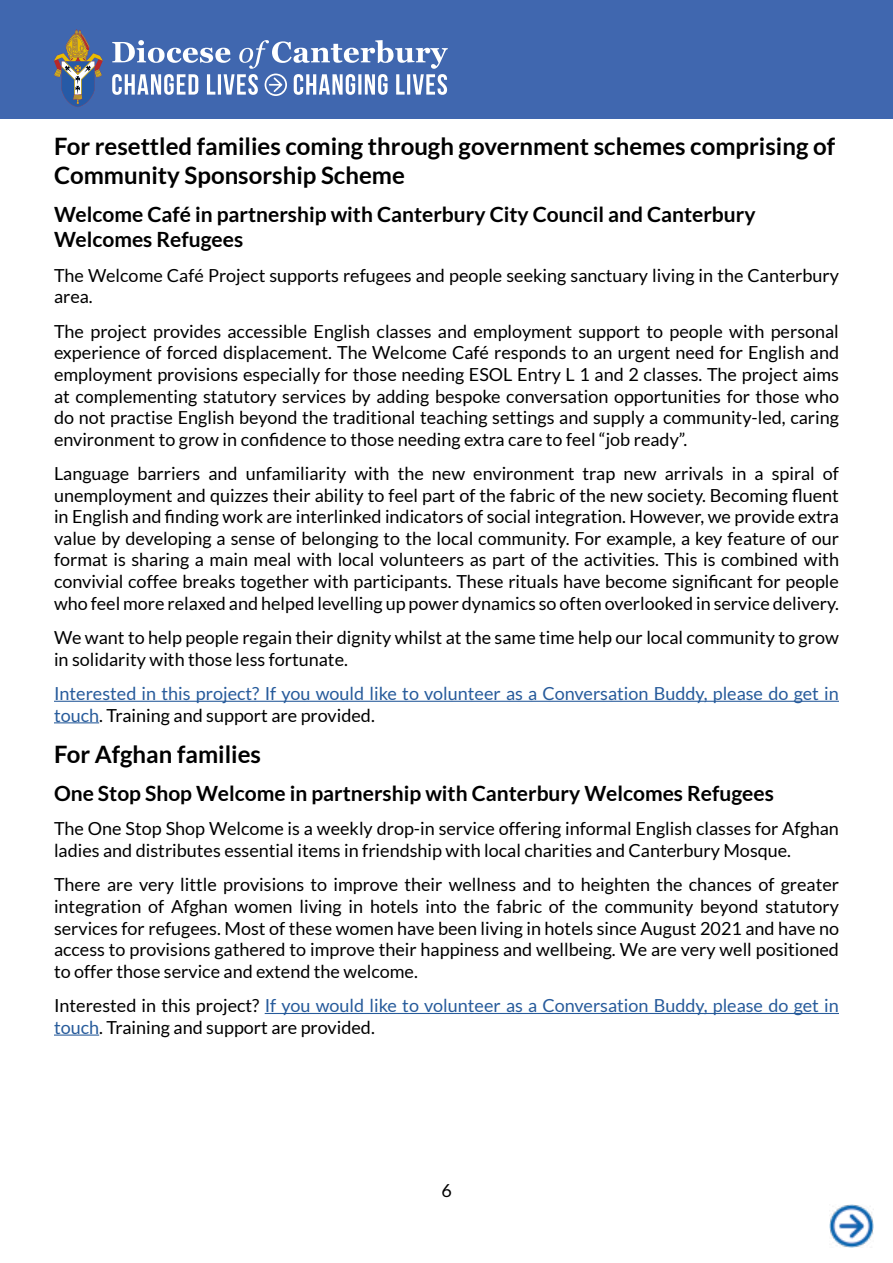
<style>
.page{position:relative;width:893px;height:1263px;background:#fff}
.page>*{position:absolute;margin:0;border:0;box-sizing:border-box;transform-origin:0 0}
.t1{font:700 24px/28.8px "Lato";color:#000}
.t2{font:700 21px/25.2px "Lato";color:#000}
.t3{font:18px/21.6px "Lato";color:#000}
.t4{font:18px/21.6px "Lato";color:#275b9b}
.s1{color:#000}
</style>
<div class="page">
<div style="left:0;top:0;width:893px;height:119px;background:#4067af"></div>
<svg style="left:112px;top:40px;width:336px;height:56px"></svg>
<svg style="left:54px;top:29px;width:49px;height:78px"></svg>
<img style="left:830px;top:1204px;width:43px;height:43px">
<hr style="left:54px;top:701px;width:785px;height:1px;background:#275b9b">
<hr style="left:54px;top:722px;width:45px;height:1px;background:#275b9b">
<hr style="left:265px;top:1013px;width:574px;height:1px;background:#275b9b">
<hr style="left:54px;top:1034px;width:45px;height:1px;background:#275b9b">
<h1 class="t1" style="left:54px;top:132px;width:783px">For resettled families coming through government schemes comprising of<br>Community Sponsorship Scheme</h1>
<p class="t2" style="left:54px;top:202px;width:703px">Welcome Café in partnership with Canterbury City Council and Canterbury<br>Welcomes Refugees</p>
<p class="t3" style="left:54px;top:264px;width:786px">The Welcome Café Project supports refugees and people seeking sanctuary living in the Canterbury area.</p>
<p class="t3" style="left:54px;top:320px;width:787px;text-align:justify">The project provides accessible English classes and employment support to people with personal experience of forced displacement. The Welcome Café responds to an urgent need for English and employment provisions especially for those needing ESOL Entry L 1 and 2 classes. The project aims at complementing statutory services by adding bespoke conversation opportunities for those who do not practise English beyond the traditional teaching settings and supply a community-led, caring environment to grow in confidence to those needing extra care to feel “job ready”.</p>
<p class="t3" style="left:54px;top:463px;width:786px;text-align:justify">Language barriers and unfamiliarity with the new environment trap new arrivals in a spiral of unemployment and quizzes their ability to feel part of the fabric of the new society. Becoming fluent in English and finding work are interlinked indicators of social integration. However, we provide extra value by developing a sense of belonging to the local community. For example, a key feature of our format is sharing a main meal with local volunteers as part of the activities. This is combined with convivial coffee breaks together with participants. These rituals have become significant for people who feel more relaxed and helped levelling up power dynamics so often overlooked in service delivery.</p>
<p class="t3" style="left:54px;top:627px;width:786px">We want to help people regain their dignity whilst at the same time help our local community to grow in solidarity with those less fortunate.</p>
<p class="t4" style="left:54px;top:683px;width:786px">Interested in this project? If you would like to volunteer as a Conversation Buddy, please do get in touch<span class="s1">. Training and support are provided.</span></p>
<h1 class="t1" style="left:54px;top:740px;width:209px">For Afghan families</h1>
<p class="t2" style="left:54px;top:780px;width:721px">One Stop Shop Welcome in partnership with Canterbury Welcomes Refugees</p>
<p class="t3" style="left:54px;top:818px;width:786px">The One Stop Shop Welcome is a weekly drop-in service offering informal English classes for Afghan ladies and distributes essential items in friendship with local charities and Canterbury Mosque.</p>
<p class="t3" style="left:54px;top:874px;width:787px;text-align:justify">There are very little provisions to improve their wellness and to heighten the chances of greater integration of Afghan women living in hotels into the fabric of the community beyond statutory services for refugees. Most of these women have been living in hotels since August 2021 and have no access to provisions gathered to improve their happiness and wellbeing. We are very well positioned to offer those service and extend the welcome.</p>
<p class="t4" style="left:54px;top:995px;width:786px"><span class="s1">Interested in this project?</span> If you would like to volunteer as a Conversation Buddy, please do get in touch<span class="s1">. Training and support are provided.</span></p>
<p class="t3" style="left:441px;top:1180px;width:12px">6</p>
</div>
